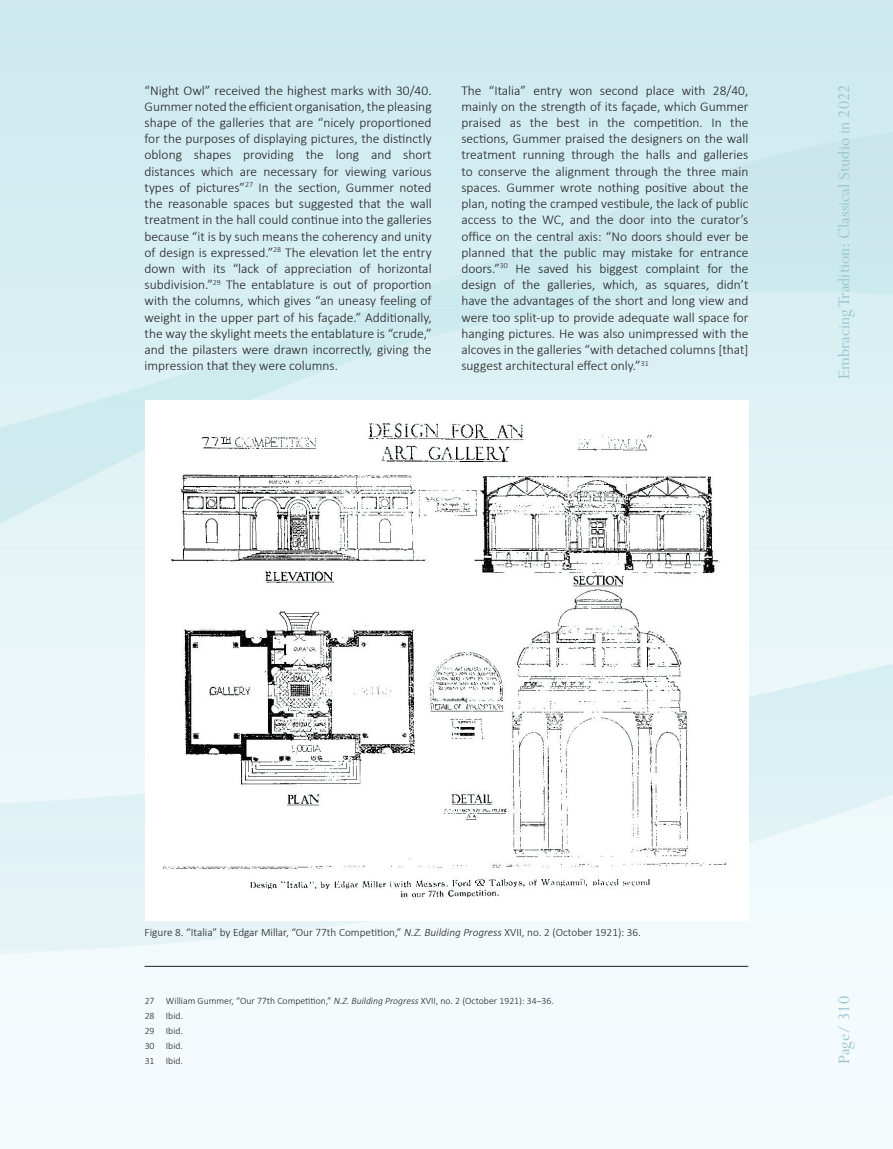
<style>
.page{position:relative;width:893px;height:1149px;background:#fff}
.page>*{position:absolute;margin:0;border:0;box-sizing:border-box;transform-origin:0 0}
.t1{font:18px "Perpetua";color:#9ac5cd}
.t2{font:300 13.5px/16.2px "Calibri";color:#231f20;text-align:justify}
.t3{font:300 11.25px "Calibri";color:#231f20}
.t4{font:300 9.75px/15px "Calibri";color:#231f20}
.s1{font-style:italic}
</style>
<div class="page">
<img style="left:0;top:0;width:893px;height:1102px">
<hr style="left:145px;top:965px;width:603px;height:1px;background:#231f20">
<div style="left:145px;top:400px;width:603px;height:520px;background:#fff"></div>
<img style="left:163px;top:423px;width:564px;height:475px">
<p class="t2" style="left:145px;top:82px;width:289px">“Night Owl” received the highest marks with 30/40.<br>Gummer noted the efficient organisation, the pleasing shape of the galleries that are “nicely proportioned for the purposes of displaying pictures, the distinctly oblong shapes providing the long and short distances which are necessary for viewing various types of pictures”<sup>27</sup> In the section, Gummer noted the reasonable spaces but suggested that the wall treatment in the hall could continue into the galleries because “it is by such means the coherency and unity of design is expressed.”<sup>28</sup> The elevation let the entry down with its “lack of appreciation of horizontal subdivision.”<sup>29</sup> The entablature is out of proportion with the columns, which gives “an uneasy feeling of weight in the upper part of his façade.” Additionally, the way the skylight meets the entablature is “crude,” and the pilasters were drawn incorrectly, giving the impression that they were columns.</p>
<p class="t2" style="left:461px;top:82px;width:289px">The “Italia” entry won second place with 28/40, mainly on the strength of its façade, which Gummer praised as the best in the competition. In the sections, Gummer praised the designers on the wall treatment running through the halls and galleries to conserve the alignment through the three main spaces. Gummer wrote nothing positive about the plan, noting the cramped vestibule, the lack of public access to the WC, and the door into the curator’s office on the central axis: “No doors should ever be planned that the public may mistake for entrance doors.”<sup>30</sup> He saved his biggest complaint for the design of the galleries, which, as squares, didn’t have the advantages of the short and long view and were too split-up to provide adequate wall space for hanging pictures. He was also unimpressed with the alcoves in the galleries “with detached columns [that] suggest architectural effect only.”<sup>31</sup></p>
<h1 class="t1" style="left:832px;top:379px;width:296px;rotate:-90deg">Embracing Tradition: Classical Studio in 2022</h1>
<p class="t3" style="left:145px;top:925px;width:498px">Figure 8. “Italia” by Edgar Millar, “Our 77th Competition,” <span class="s1">N.Z. Building Progress</span> XVII, no. 2 (October 1921): 36.</p>
<p class="t4" style="left:145px;top:992px;width:411px">27 William Gummer, “Our 77th Competition,” <span class="s1">N.Z. Building Progress</span> XVII, no. 2 (October 1921): 34–36.<br>28 Ibid.<br>29 Ibid.<br>30 Ibid.<br>31 Ibid.</p>
<h1 class="t1" style="left:832px;top:1063px;width:69px;rotate:-90deg">Page/ 310</h1>
</div>
